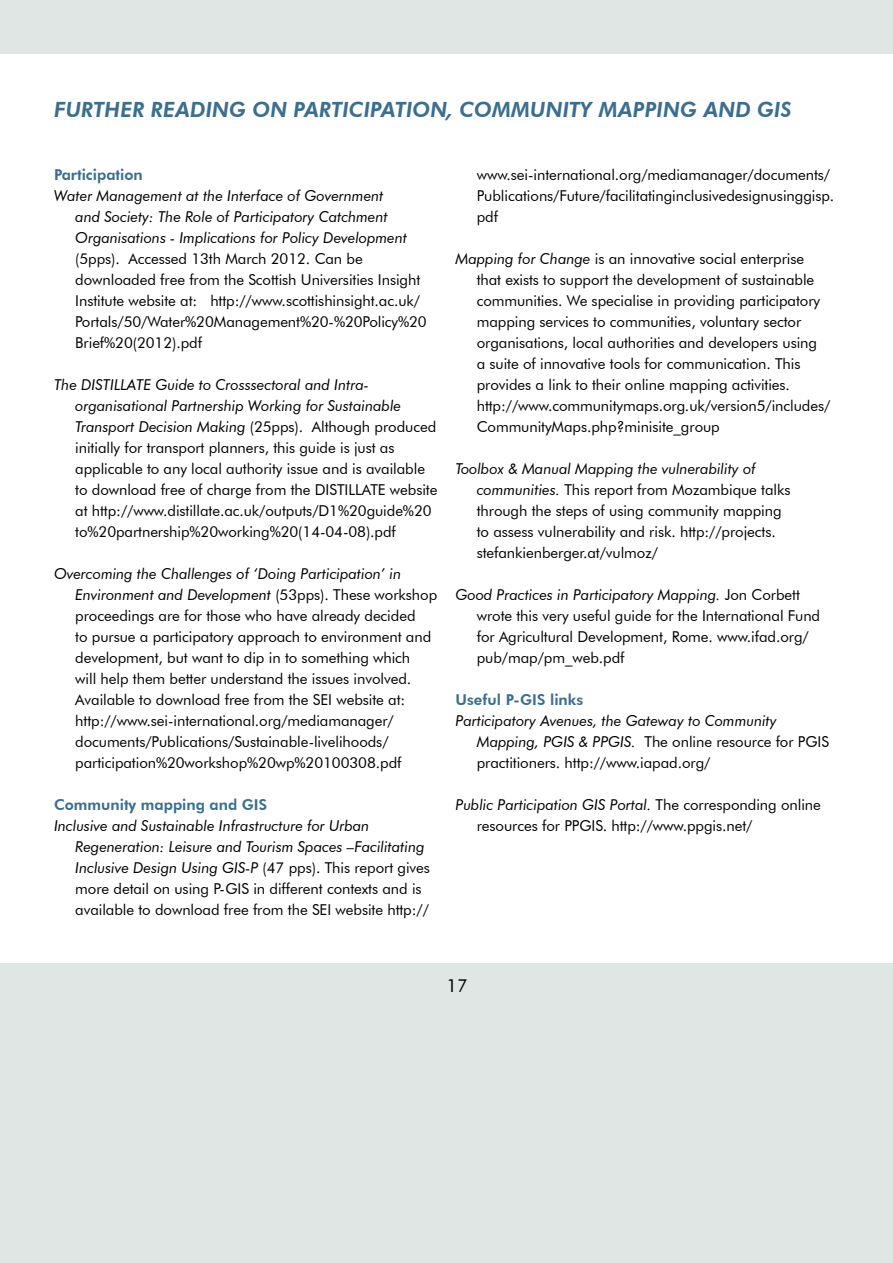
<style>
.page{position:relative;width:893px;height:1263px;background:#fff}
.page>*{position:absolute;margin:0;border:0;box-sizing:border-box;transform-origin:0 0}
.t1{font:italic 800 21px "Futura BT";color:#3b6e8f}
.t2{font:18px "Futura BT";color:#000}
.t3{font:15px/21px "Futura BT";letter-spacing:-.005em;color:#000}
.t4{font:italic 15px/21px "Futura BT";letter-spacing:-.005em;color:#000}
.t5{font:800 15px "Futura BT";color:#3b6e8f}
.s1{font-style:italic}
.s2{font-style:normal}
</style>
<div class="page">
<div style="left:0;top:0;width:893px;height:54px;background:#dfe6e3"></div>
<div style="left:0;top:963px;width:893px;height:300px;background:#dfe6e3"></div>
<h1 class="t1" style="left:54px;top:97px;width:739px">FURTHER READING ON PARTICIPATION, COMMUNITY MAPPING AND GIS</h1>
<p class="t5" style="left:54px;top:166px;width:90px">Participation</p>
<p class="t4" style="left:75px;top:185px;width:333px;text-indent:-21px">Water Management at the Interface of Government and Society: The Role of Participatory Catchment<br>Organisations - Implications for Policy Development</p>
<p class="t3" style="left:75px;top:248px;width:353px">(5pps). Accessed 13th March 2012. Can be downloaded free from the Scottish Universities Insight Institute website at: http://www.scottishinsight.ac.uk/ Portals/50/Water%20Management%20-%20Policy%20<br>Brief%20(2012).pdf</p>
<p class="t3" style="left:75px;top:374px;width:364px;text-indent:-21px"><span class="s1">The DISTILLATE Guide to Crosssectoral and Intra&shy;organisational Partnership Working for Sustainable Transport Decision Making</span> (25pps). Although produced initially for transport planners, this guide is just as applicable to any local authority issue and is available to download free of charge from the DISTILLATE website at http://www.distillate.ac.uk/outputs/D1%20guide%20 to%20partnership%20working%20(14-04-08).pdf</p>
<p class="t3" style="left:75px;top:563px;width:363px;text-indent:-21px"><span class="s1">Overcoming the Challenges of ‘Doing Participation’ in Environment and Development</span> (53pps). These workshop proceedings are for those who have already decided<br>to pursue a participatory approach to environment and development, but want to dip in to something which<br>will help them better understand the issues involved.<br>Available to download free from the SEI website at: http://www.sei-international.org/mediamanager/ documents/Publications/Sustainable-livelihoods/ participation%20workshop%20wp%20100308.pdf</p>
<p class="t5" style="left:54px;top:796px;width:215px">Community mapping and GIS</p>
<p class="t4" style="left:75px;top:815px;width:356px;text-indent:-21px">Inclusive and Sustainable Infrastructure for Urban Regeneration: Leisure and Tourism Spaces –Facilitating Inclusive Design Using GIS-P <span class="s2">(47 pps). This report gives more detail on using P-GIS in different contexts and is available to download free from the SEI website http://</span></p>
<p class="t3" style="left:477px;top:164px;width:359px">www.sei-international.org/mediamanager/documents/<br>Publications/Future/facilitatinginclusivedesignusinggisp. pdf</p>
<p class="t3" style="left:477px;top:248px;width:355px;text-indent:-21px"><span class="s1">Mapping for Change</span> is an innovative social enterprise that exists to support the development of sustainable communities. We specialise in providing participatory mapping services to communities, voluntary sector organisations, local authorities and developers using<br>a suite of innovative tools for communication. This provides a link to their online mapping activities. http://www.communitymaps.org.uk/version5/includes/ CommunityMaps.php?minisite_group</p>
<p class="t3" style="left:477px;top:458px;width:315px;text-indent:-21px"><span class="s1">Toolbox &amp; Manual Mapping the vulnerability of communities.</span> This report from Mozambique talks through the steps of using community mapping to assess vulnerability and risk. http://projects. stefankienberger.at/vulmoz/</p>
<p class="t3" style="left:477px;top:584px;width:345px;text-indent:-21px"><span class="s1">Good Practices in Participatory Mapping.</span> Jon Corbett wrote this very useful guide for the International Fund for Agricultural Development, Rome. www.ifad.org/ pub/map/pm_web.pdf</p>
<p class="t5" style="left:455px;top:691px;width:129px">Useful P-GIS links</p>
<p class="t4" style="left:477px;top:710px;width:354px;text-indent:-21px">Participatory Avenues, the Gateway to Community<br>Mapping, PGIS &amp; PPGIS. <span class="s2">The online resource for PGIS practitioners. http://www.iapad.org/</span></p>
<p class="t3" style="left:477px;top:794px;width:346px;text-indent:-21px"><span class="s1">Public Participation GIS Portal.</span> The corresponding online resources for PPGIS. http://www.ppgis.net/</p>
<p class="t2" style="left:446px;top:974px;width:23px">17</p>
</div>
